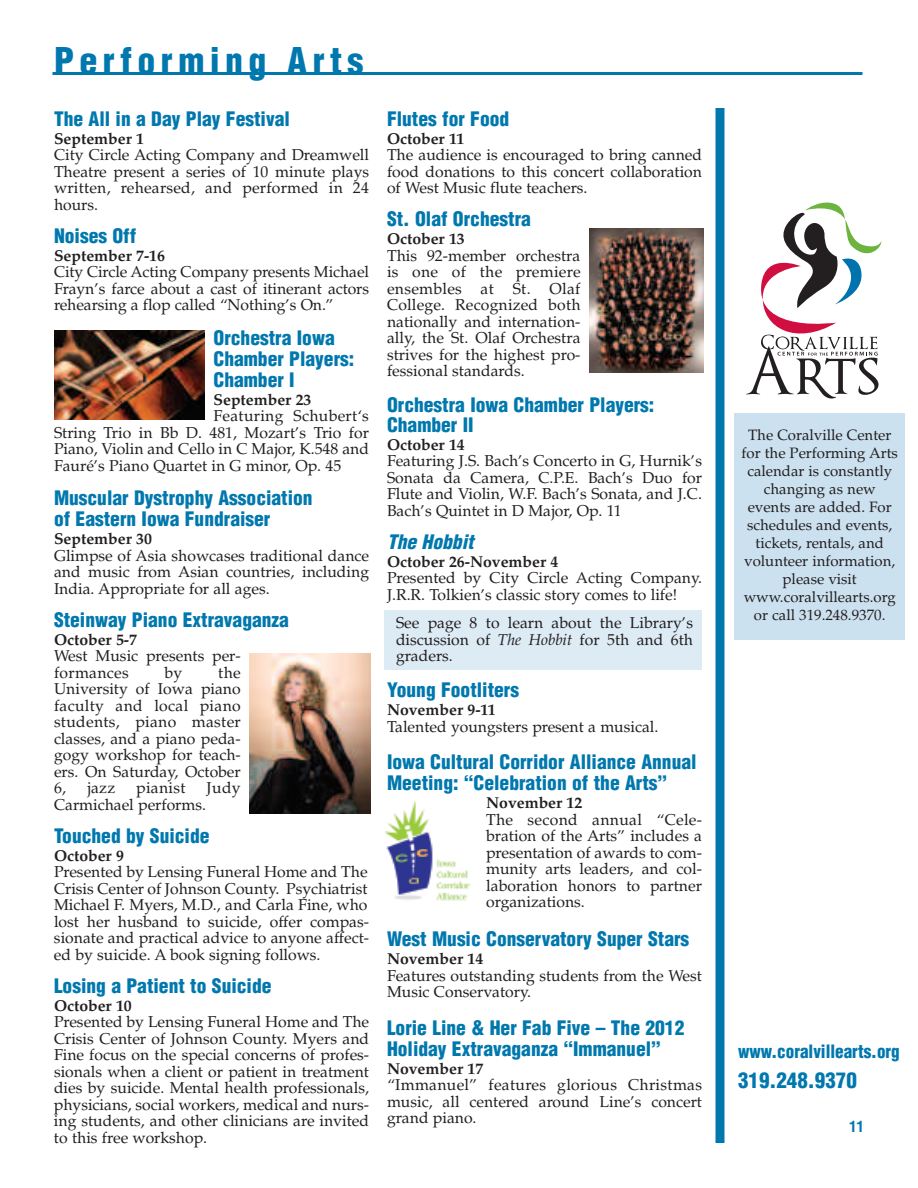
<style>
.page{position:relative;width:918px;height:1188px;background:#fff}
.page>*{position:absolute;margin:0;border:0;box-sizing:border-box;transform-origin:0 0}
.t1{font:900 condensed 36px "Helvetica";letter-spacing:.15em;color:#0078ae}
.t2{font:900 condensed 21px "Helvetica";color:#0078ae}
.t3{font:900 condensed 19.5px/21px "Helvetica";color:#0078ae}
.t4{font:italic 900 condensed 19.5px "Helvetica";color:#0078ae}
.t5{font:900 condensed 18px "Helvetica";color:#0078ae;scale:.95 1}
.t6{font:15.75px/16.5px "Palatino";color:#231f20;text-align:justify}
.t7{font:700 15.75px "Palatino";color:#231f20}
.t8{font:15.75px "Palatino";letter-spacing:.02em;color:#231f20}
.t9{font:15px/18px "Palatino";color:#231f20;text-align:center}
.t10{font:700 condensed 15px "Helvetica";color:#0078ae}
.s1{font-style:italic}
</style>
<div class="page">
<div style="left:385px;top:610px;width:317px;height:60px;background:#dcebf4"></div>
<div style="left:716px;top:108px;width:8px;height:1035px;background:#0078ae"></div>
<hr style="left:52px;top:72px;width:810px;height:3px;background:#0078ae">
<svg style="left:746px;top:203px;width:135px;height:196px"></svg>
<img style="left:54px;top:330px;width:151px;height:90px">
<img style="left:250px;top:654px;width:120px;height:160px">
<img style="left:590px;top:229px;width:114px;height:144px">
<img style="left:384px;top:800px;width:87px;height:101px">
<div style="left:734px;top:414px;width:171px;height:226px;background:#cce1f0"></div>
<h1 class="t1" style="left:54px;top:40px;width:311px">Performing Arts</h1>
<p class="t3" style="left:54px;top:109px;width:237px">The All in a Day Play Festival</p>
<p class="t7" style="left:54px;top:129px;width:92px">September 1</p>
<p class="t6" style="left:54px;top:147px;width:317px">City Circle Acting Company and Dreamwell Theatre present a series of 10 minute plays written, rehearsed, and performed in 24 hours.</p>
<p class="t3" style="left:54px;top:226px;width:84px">Noises Off</p>
<p class="t7" style="left:54px;top:246px;width:113px">September 7-16</p>
<p class="t6" style="left:54px;top:264px;width:317px">City Circle Acting Company presents Michael Frayn’s farce about a cast of itinerant actors rehearsing a flop called “Nothing’s On.”</p>
<p class="t3" style="left:214px;top:328px;width:142px">Orchestra Iowa<br>Chamber Players:<br>Chamber I</p>
<p class="t7" style="left:214px;top:390px;width:99px">September 23</p>
<p class="t6" style="left:54px;top:408px;width:317px;text-indent:160px">Featuring Schubert‘s String Trio in Bb D. 481, Mozart’s Trio for Piano, Violin and Cello in C Major, K.548 and Fauré’s Piano Quartet in G minor, Op. 45</p>
<p class="t3" style="left:54px;top:488px;width:260px">Muscular Dystrophy Association of Eastern Iowa Fundraiser</p>
<p class="t7" style="left:54px;top:530px;width:99px">September 30</p>
<p class="t6" style="left:54px;top:547px;width:317px">Glimpse of Asia showcases traditional dance and music from Asian countries, including India. Appropriate for all ages.</p>
<p class="t3" style="left:54px;top:610px;width:236px">Steinway Piano Extravaganza</p>
<p class="t7" style="left:54px;top:630px;width:85px">October 5-7</p>
<p class="t6" style="left:54px;top:648px;width:188px">West Music presents per&shy;formances</p>
<p class="t6" style="left:54px;top:664px;width:188px;text-indent:164px">the University of Iowa piano faculty and local piano students, piano master classes, and a piano peda&shy;gogy workshop for teach&shy;ers. On Saturday, October 6,</p>
<p class="t6" style="left:165px;top:664px;width:19px">by</p>
<p class="t6" style="left:87px;top:780px;width:30px">jazz</p>
<p class="t8" style="left:136px;top:779px;width:51px">pianist</p>
<p class="t6" style="left:207px;top:780px;width:36px">Judy</p>
<p class="t6" style="left:54px;top:796px;width:154px">Carmichael performs.</p>
<p class="t3" style="left:54px;top:826px;width:157px">Touched by Suicide</p>
<p class="t7" style="left:54px;top:846px;width:71px">October 9</p>
<p class="t6" style="left:54px;top:864px;width:317px">Presented by Lensing Funeral Home and The Crisis Center of Johnson County. Psychiatrist Michael F. Myers, M.D., and Carla Fine, who lost her husband to suicide, offer compas&shy;sionate and practical advice to anyone affect&shy;ed by suicide. A book signing follows.</p>
<p class="t3" style="left:54px;top:976px;width:219px">Losing a Patient to Suicide</p>
<p class="t7" style="left:54px;top:996px;width:79px">October 10</p>
<p class="t6" style="left:54px;top:1014px;width:317px">Presented by Lensing Funeral Home and The Crisis Center of Johnson County. Myers and Fine focus on the special concerns of profes&shy;sionals when a client or patient in treatment dies by suicide. Mental health professionals, physicians, social workers, medical and nurs&shy;ing students, and other clinicians are invited to this free workshop.</p>
<p class="t3" style="left:387px;top:109px;width:124px">Flutes for Food</p>
<p class="t7" style="left:387px;top:129px;width:79px">October 11</p>
<p class="t6" style="left:387px;top:147px;width:317px">The audience is encouraged to bring canned food donations to this concert collaboration of West Music flute teachers.</p>
<p class="t3" style="left:387px;top:209px;width:145px">St. Olaf Orchestra</p>
<p class="t7" style="left:387px;top:230px;width:79px">October 13</p>
<p class="t6" style="left:387px;top:247px;width:195px">This 92-member orchestra is one of the premiere ensembles at St. Olaf College. Recognized both nationally and internation&shy;ally, the St. Olaf Orchestra strives for the highest pro&shy;fessional standards.</p>
<p class="t3" style="left:387px;top:396px;width:269px;line-height:19.5px">Orchestra Iowa Chamber Players:<br>Chamber II</p>
<p class="t7" style="left:387px;top:435px;width:79px">October 14</p>
<p class="t6" style="left:387px;top:453px;width:317px">Featuring J.S. Bach’s Concerto in G, Hurnik’s Sonata da Camera, C.P.E. Bach’s Duo for Flute and Violin, W.F. Bach’s Sonata, and J.C.<br>Bach’s Quintet in D Major, Op. 11</p>
<p class="t4" style="left:387px;top:531px;width:88px">The Hobbit</p>
<p class="t7" style="left:387px;top:552px;width:173px">October 26-November 4</p>
<p class="t6" style="left:387px;top:570px;width:317px">Presented by City Circle Acting Company.<br>J.R.R. Tolkien’s classic story comes to life!</p>
<p class="t6" style="left:396px;top:615px;width:299px">See page 8 to learn about the Library’s discussion of <span class="s1">The Hobbit</span> for 5th and 6th graders.</p>
<p class="t3" style="left:387px;top:680px;width:134px">Young Footliters</p>
<p class="t7" style="left:387px;top:701px;width:110px">November 9-11</p>
<p class="t6" style="left:387px;top:718px;width:273px">Talented youngsters present a musical.</p>
<p class="t3" style="left:387px;top:752px;width:311px">Iowa Cultural Corridor Alliance Annual<br>Meeting: “Celebration of the Arts”</p>
<p class="t7" style="left:486px;top:794px;width:98px">November 12</p>
<p class="t6" style="left:486px;top:811px;width:217px">The second annual “Cele&shy;bration of the Arts” includes a presentation of awards to com&shy;munity arts leaders, and col&shy;laboration honors to partner organizations.</p>
<p class="t3" style="left:387px;top:929px;width:304px">West Music Conservatory Super Stars</p>
<p class="t7" style="left:387px;top:950px;width:98px">November 14</p>
<p class="t6" style="left:387px;top:967px;width:317px">Features outstanding students from the West<br>Music Conservatory.</p>
<p class="t3" style="left:387px;top:1018px;width:299px">Lorie Line &amp; Her Fab Five – The 2012<br>Holiday Extravaganza “Immanuel”</p>
<p class="t7" style="left:387px;top:1059px;width:98px">November 17</p>
<p class="t6" style="left:387px;top:1077px;width:317px">“Immanuel” features glorious Christmas music, all centered around Line’s concert grand piano.</p>
<p class="t9" style="left:741px;top:426px;width:158px">The Coralville Center for the Performing Arts calendar is constantly changing as new events are added. For schedules and events, tickets, rentals, and volunteer information, please visit www.coralvillearts.org or call 319.248.9370.</p>
<p class="t5" style="left:738px;top:1041px;width:172px">www.coralvillearts.org</p>
<h2 class="t2" style="left:738px;top:1068px;width:120px">319.248.9370</h2>
<p class="t10" style="left:849px;top:1118px;width:16px">11</p>
</div>
